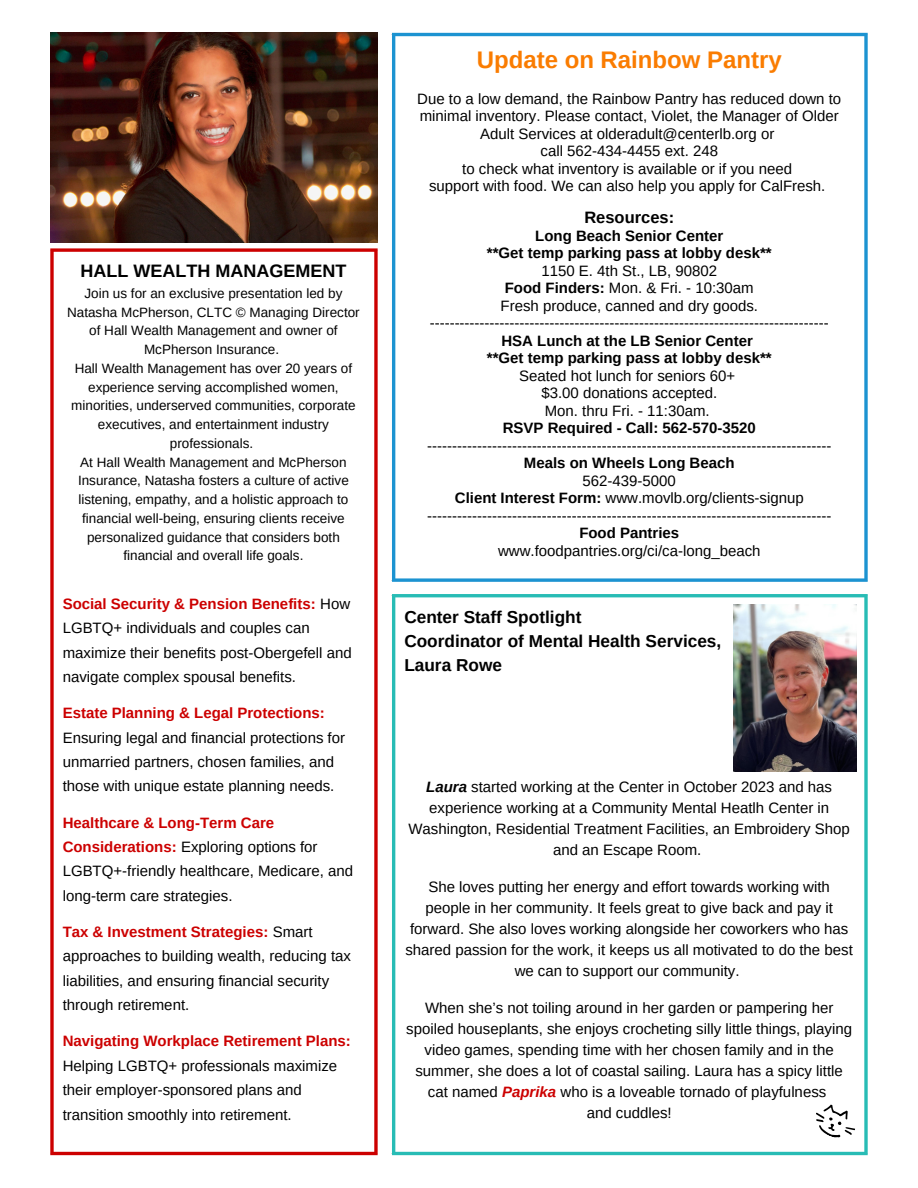
<style>
.page{position:relative;width:918px;height:1188px;background:#fff}
.page>*{position:absolute;margin:0;border:0;box-sizing:border-box;transform-origin:0 0}
.t1{font:700 24px "Arimo";color:#fa7c01}
.t2{font:700 18px "Arimo";color:#000}
.t3{font:700 17.25px "Arimo";color:#000}
.t4{font:700 16.5px "Arimo";color:#000}
.t5{font:15px/24.3px "Arimo";color:#000}
.t6{font:700 15px "Arimo";color:#000}
.t7{font:13.5px/18.8px "Arimo";color:#000;text-align:center}
.s1{font-weight:700;color:#c00}
.s2{font-weight:700}
.s3{font-weight:700;font-style:italic}
.s4{font-weight:700;font-style:italic;color:#c00}
</style>
<div class="page">
<hr style="left:392px;top:36px;width:3px;height:542px;background:#1c93d1">
<svg style="left:864px;top:36px;width:4px;height:542px;background:#3ea3d7"></svg>
<hr style="left:392px;top:33px;width:476px;height:3px;background:#1c93d1">
<svg style="left:392px;top:578px;width:476px;height:4px;background:#3ea3d7"></svg>
<hr style="left:392px;top:597px;width:3px;height:555px;background:#28bcb5">
<svg style="left:864px;top:597px;width:4px;height:555px;background:#48c6c0"></svg>
<hr style="left:392px;top:594px;width:476px;height:3px;background:#28bcb5">
<hr style="left:392px;top:1152px;width:476px;height:3px;background:#28bcb5">
<svg style="left:50px;top:252px;width:4px;height:900px;background:#d32727"></svg>
<svg style="left:374px;top:252px;width:4px;height:900px;background:#d32727"></svg>
<svg style="left:50px;top:248px;width:328px;height:4px"></svg>
<hr style="left:50px;top:1152px;width:328px;height:3px;background:#c00">
<img style="left:734px;top:605px;width:122px;height:166px">
<svg style="left:816px;top:1104px;width:39px;height:34px"></svg>
<img style="left:50px;top:33px;width:328px;height:209px">
<p class="t2" style="left:80px;top:261px;width:267px">HALL WEALTH MANAGEMENT</p>
<p class="t7" style="left:67px;top:284px;width:294px">Join us for an exclusive presentation led by Natasha McPherson, CLTC © Managing Director of Hall Wealth Management and owner of McPherson Insurance.</p>
<p class="t7" style="left:71px;top:359px;width:286px">Hall Wealth Management has over 20 years of experience serving accomplished women, minorities, underserved communities, corporate executives, and entertainment industry professionals.</p>
<p class="t7" style="left:78px;top:452px;width:272px">At Hall Wealth Management and McPherson Insurance, Natasha fosters a culture of active listening, empathy, and a holistic approach to financial well-being, ensuring clients receive personalized guidance that considers both financial and overall life goals.</p>
<p class="t5" style="left:63px;top:592px;width:291px"><span class="s1">Social Security &amp; Pension Benefits:</span> How LGBTQ+ individuals and couples can maximize their benefits post-Obergefell and navigate complex spousal benefits.</p>
<p class="t5" style="left:63px;top:701px;width:284px"><span class="s1">Estate Planning &amp; Legal Protections:<br></span>Ensuring legal and financial protections for unmarried partners, chosen families, and those with unique estate planning needs.</p>
<p class="t5" style="left:63px;top:810px;width:292px"><span class="s1">Healthcare &amp; Long-Term Care Considerations:</span> Exploring options for LGBTQ+-friendly healthcare, Medicare, and long-term care strategies.</p>
<p class="t5" style="left:63px;top:920px;width:290px"><span class="s1">Tax &amp; Investment Strategies:</span> Smart approaches to building wealth, reducing tax liabilities, and ensuring financial security through retirement.</p>
<p class="t5" style="left:63px;top:1029px;width:290px"><span class="s1">Navigating Workplace Retirement Plans:<br></span>Helping LGBTQ+ professionals maximize their employer-sponsored plans and transition smoothly into retirement.</p>
<p class="t1" style="left:477px;top:46px;width:307px">Update on Rainbow Pantry</p>
<p class="t5" style="left:417px;top:90px;width:425px;line-height:17.5px;text-align:center">Due to a low demand, the Rainbow Pantry has reduced down to minimal inventory. Please contact, Violet, the Manager of Older<br>Adult Services at olderadult@centerlb.org or</p>
<p class="t5" style="left:541px;top:139px;width:179px">call 562-434-4455 ext. 248</p>
<p class="t5" style="left:462px;top:156px;width:331px">to check what inventory is available or if you need</p>
<p class="t5" style="left:429px;top:174px;width:398px">support with food. We can also help you apply for CalFresh.</p>
<p class="t4" style="left:584px;top:208px;width:91px">Resources:</p>
<p class="t6" style="left:535px;top:227px;width:190px">Long Beach Senior Center</p>
<p class="t6" style="left:487px;top:245px;width:286px">**Get temp parking pass at lobby desk**</p>
<p class="t5" style="left:541px;top:259px;width:177px">1150 E. 4th St., LB, 90802</p>
<p class="t5" style="left:505px;top:276px;width:250px"><span class="s2">Food Finders:</span> Mon. &amp; Fri. - 10:30am</p>
<p class="t5" style="left:501px;top:294px;width:259px">Fresh produce, canned and dry goods.</p>
<p class="t5" style="left:430px;top:311px;width:401px">--------------------------------------------------------------------------------</p>
<p class="t6" style="left:502px;top:332px;width:253px">HSA Lunch at the LB Senior Center</p>
<p class="t6" style="left:487px;top:350px;width:286px">**Get temp parking pass at lobby desk**</p>
<p class="t5" style="left:519px;top:364px;width:218px">Seated hot lunch for seniors 60+</p>
<p class="t5" style="left:541px;top:381px;width:177px">$3.00 donations accepted.</p>
<p class="t5" style="left:545px;top:399px;width:166px">Mon. thru Fri. - 11:30am.</p>
<p class="t6" style="left:503px;top:420px;width:255px">RSVP Required - Call: 562-570-3520</p>
<p class="t5" style="left:427px;top:434px;width:406px">---------------------------------------------------------------------------------</p>
<p class="t6" style="left:524px;top:455px;width:212px">Meals on Wheels Long Beach</p>
<p class="t5" style="left:583px;top:469px;width:95px">562-439-5000</p>
<p class="t5" style="left:455px;top:486px;width:350px"><span class="s2">Client Interest Form:</span> www.movlb.org/clients-signup</p>
<p class="t5" style="left:427px;top:504px;width:406px">---------------------------------------------------------------------------------</p>
<p class="t6" style="left:579px;top:525px;width:101px">Food Pantries</p>
<p class="t5" style="left:498px;top:539px;width:264px">www.foodpantries.org/ci/ca-long_beach</p>
<p class="t3" style="left:404px;top:607px;width:179px">Center Staff Spotlight</p>
<p class="t3" style="left:404px;top:631px;width:318px">Coordinator of Mental Health Services,</p>
<p class="t3" style="left:404px;top:655px;width:99px">Laura Rowe</p>
<p class="t5" style="left:408px;top:776px;width:443px;line-height:21px;text-align:center"><span class="s3">Laura</span> started working at the Center in October 2023 and has experience working at a Community Mental Heatlh Center in Washington, Residential Treatment Facilities, an Embroidery Shop and an Escape Room.</p>
<p class="t5" style="left:405px;top:876px;width:449px;line-height:21px;text-align:center">She loves putting her energy and effort towards working with people in her community. It feels great to give back and pay it forward. She also loves working alongside her coworkers who has shared passion for the work, it keeps us all motivated to do the best we can to support our community.</p>
<p class="t5" style="left:406px;top:997px;width:447px;line-height:21px;text-align:center">When she’s not toiling around in her garden or pampering her spoiled houseplants, she enjoys crocheting silly little things, playing video games, spending time with her chosen family and in the summer, she does a lot of coastal sailing. Laura has a spicy little cat named <span class="s4">Paprika</span> who is a loveable tornado of playfulness</p>
<p class="t5" style="left:587px;top:1100px;width:87px">and cuddles!</p>
</div>
